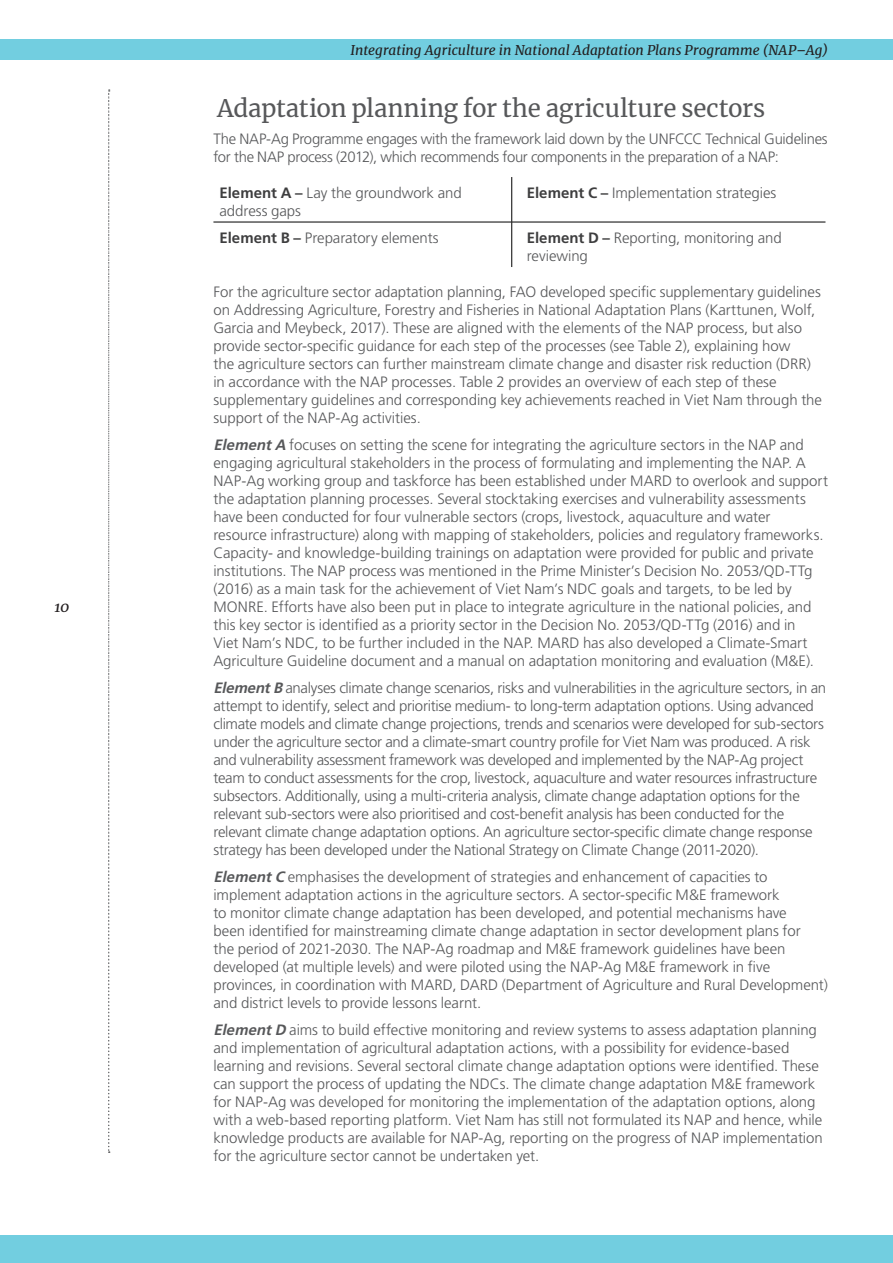
<style>
.page{position:relative;width:893px;height:1263px;background:#fff}
.page>*{position:absolute;margin:0;border:0;box-sizing:border-box;transform-origin:0 0}
.body_copy_indent{font:24px "Merriweather";letter-spacing:-.005em;color:#57585a}
.body_copy_indent-2{font:300 15px/18px "Frutiger LT Pro";letter-spacing:-.005em;color:#57585a}
.body_copy{font:300 15px/18px "Frutiger LT Pro";letter-spacing:-.01em;color:#57585a}
.t1{font:italic 15px "Merriweather";color:#231f20}
.t2{font:italic 13.5px "Merriweather";color:#231f20}
.s1{font-weight:700;color:#3e3e3f}
.s2{font-weight:700;font-style:italic}
</style>
<div class="page">
<div style="left:0;top:1235px;width:893px;height:28px;background:#72cee0"></div>
<div style="left:0;top:39px;width:893px;height:21px;background:#72cee0"></div>
<hr style="left:511px;top:177px;width:1px;height:45px;background:#000">
<hr style="left:213px;top:222px;width:299px;height:1px;background:#000">
<hr style="left:512px;top:222px;width:313px;height:1px;background:#000">
<hr style="left:511px;top:222px;width:1px;height:45px;background:#000">
<svg style="left:108px;top:89px;width:2px;height:1064px"></svg>
<p class="t1" style="left:54px;top:596px;width:17px">10</p>
<p class="t2" style="left:351px;top:40px;width:479px">Integrating Agriculture in National Adaptation Plans Programme (NAP–Ag)</p>
<p class="body_copy_indent" style="left:217px;top:92px;width:550px">Adaptation planning for the agriculture sectors</p>
<p class="body_copy" style="left:213px;top:130px;width:616px">The NAP-Ag Programme engages with the framework laid down by the UNFCCC Technical Guidelines for the NAP process (2012), which recommends four components in the preparation of a NAP:</p>
<p class="body_copy" style="left:219px;top:184px;width:244px"><span class="s1">Element A –</span> Lay the groundwork and address gaps</p>
<p class="body_copy" style="left:527px;top:184px;width:251px"><span class="s1">Element C –</span> Implementation strategies</p>
<p class="body_copy" style="left:219px;top:229px;width:221px"><span class="s1">Element B –</span> Preparatory elements</p>
<p class="body_copy" style="left:527px;top:229px;width:256px"><span class="s1">Element D –</span> Reporting, monitoring and reviewing</p>
<p class="body_copy_indent-2" style="left:213px;top:283px;width:610px">For the agriculture sector adaptation planning, FAO developed specific supplementary guidelines on Addressing Agriculture, Forestry and Fisheries in National Adaptation Plans (Karttunen, Wolf, Garcia and Meybeck, 2017). These are aligned with the elements of the NAP process, but also provide sector-specific guidance for each step of the processes (see Table 2), explaining how<br>the agriculture sectors can further mainstream climate change and disaster risk reduction (DRR) in accordance with the NAP processes. Table 2 provides an overview of each step of these supplementary guidelines and corresponding key achievements reached in Viet Nam through the support of the NAP-Ag activities.</p>
<p class="body_copy_indent-2" style="left:213px;top:436px;width:616px"><span class="s2">ElementA</span> focuses on setting the scene for integrating the agriculture sectors in the NAP and engaging agricultural stakeholders in the process of formulating and implementing the NAP. A NAP-Ag working group and taskforce has been established under MARD to overlook and support the adaptation planning processes. Several stocktaking exercises and vulnerability assessments have been conducted for four vulnerable sectors (crops, livestock, aquaculture and water<br>resource infrastructure) along with mapping of stakeholders, policies and regulatory frameworks.<br>Capacity- and knowledge-building trainings on adaptation were provided for public and private institutions. The NAP process was mentioned in the Prime Minister’s Decision No. 2053/QD-TTg (2016) as a main task for the achievement of Viet Nam’s NDC goals and targets, to be led by MONRE. Efforts have also been put in place to integrate agriculture in the national policies, and this key sector is identified as a priority sector in the Decision No. 2053/QD-TTg (2016) and in<br>Viet Nam’s NDC, to be further included in the NAP. MARD has also developed a Climate-Smart Agriculture Guideline document and a manual on adaptation monitoring and evaluation (M&amp;E).</p>
<p class="body_copy_indent-2" style="left:213px;top:679px;width:614px"><span class="s2">ElementB</span> analyses climate change scenarios, risks and vulnerabilities in the agriculture sectors, in an attempt to identify, select and prioritise medium- to long-term adaptation options. Using advanced climate models and climate change projections, trends and scenarios were developed for sub-sectors under the agriculture sector and a climate-smart country profile for Viet Nam was produced. A risk and vulnerability assessment framework was developed and implemented by the NAP-Ag project team to conduct assessments for the crop, livestock, aquaculture and water resources infrastructure subsectors. Additionally, using a multi-criteria analysis, climate change adaptation options for the relevant sub-sectors were also prioritised and cost-benefit analysis has been conducted for the relevant climate change adaptation options. An agriculture sector-specific climate change response strategy has been developed under the National Strategy on Climate Change (2011-2020).</p>
<p class="body_copy_indent-2" style="left:213px;top:868px;width:616px"><span class="s2">ElementC</span> emphasises the development of strategies and enhancement of capacities to implement adaptation actions in the agriculture sectors. A sector-specific M&amp;E framework<br>to monitor climate change adaptation has been developed, and potential mechanisms have<br>been identified for mainstreaming climate change adaptation in sector development plans for<br>the period of 2021-2030. The NAP-Ag roadmap and M&amp;E framework guidelines have been developed (at multiple levels) and were piloted using the NAP-Ag M&amp;E framework in five provinces, in coordination with MARD, DARD (Department of Agriculture and Rural Development) and district levels to provide lessons learnt.</p>
<p class="body_copy_indent-2" style="left:213px;top:1021px;width:611px"><span class="s2">ElementD</span> aims to build effective monitoring and review systems to assess adaptation planning and implementation of agricultural adaptation actions, with a possibility for evidence-based learning and revisions. Several sectoral climate change adaptation options were identified. These can support the process of updating the NDCs. The climate change adaptation M&amp;E framework for NAP-Ag was developed for monitoring the implementation of the adaptation options, along with a web-based reporting platform. Viet Nam has still not formulated its NAP and hence, while knowledge products are available for NAP-Ag, reporting on the progress of NAP implementation for the agriculture sector cannot be undertaken yet.</p>
</div>
